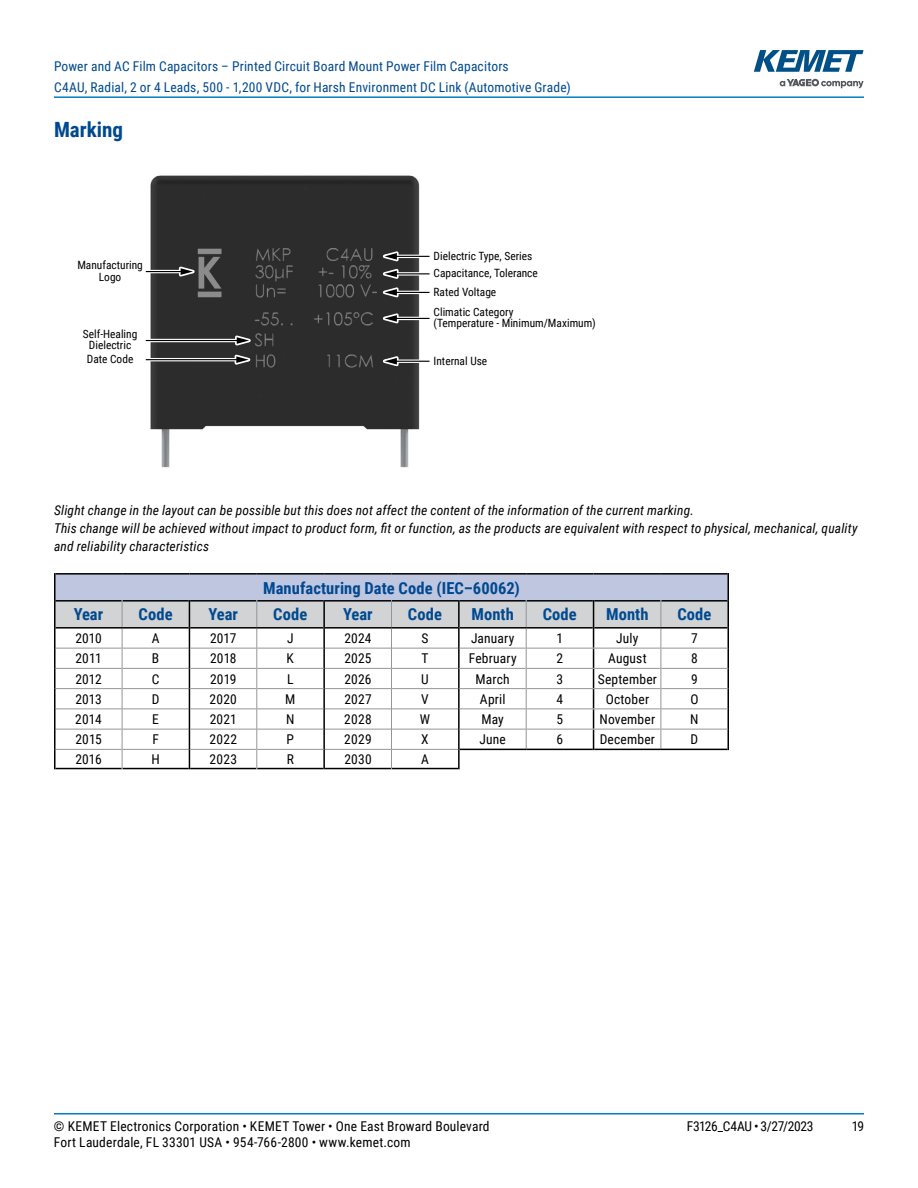
<style>
.page{position:relative;width:918px;height:1188px;background:#fff}
.page>*{position:absolute;margin:0;border:0;box-sizing:border-box;transform-origin:0 0}
.t1{font:700 21px "Roboto Condensed";color:#004990}
.t2{font:700 16.5px "Roboto Condensed";letter-spacing:.005em;color:#004990}
.t3{font:13.5px "Roboto Condensed";letter-spacing:.015em;color:#000}
.t4{font:italic 13.5px/18px "Roboto Condensed";letter-spacing:.01em;color:#000}
.t5{font:13.5px/21px "Roboto Condensed";letter-spacing:.015em;color:#004990}
.t6{font:13.5px "Roboto Condensed";letter-spacing:-.025em;color:#000}
.t7{font:11.4px/11.4px "Roboto Condensed";color:#000;text-align:center}
</style>
<div class="page">
<hr style="left:54px;top:1113px;width:810px;height:2px;background:#007dc3">
<hr style="left:54px;top:96px;width:810px;height:2px;background:#007dc3">
<svg style="left:780px;top:79px;width:84px;height:9px"></svg>
<svg style="left:754px;top:50px;width:110px;height:22px"></svg>
<img style="left:145px;top:175px;width:275px;height:293px">
<hr style="left:146px;top:339px;width:93px;height:3px;background:#fff">
<hr style="left:395px;top:255px;width:35px;height:3px;background:#fff">
<svg style="left:401px;top:272px;width:29px;height:4px"></svg>
<hr style="left:146px;top:270px;width:37px;height:3px;background:#fff">
<hr style="left:395px;top:291px;width:35px;height:3px;background:#fff">
<hr style="left:395px;top:317px;width:35px;height:3px;background:#fff">
<hr style="left:395px;top:360px;width:35px;height:3px;background:#fff">
<hr style="left:146px;top:358px;width:93px;height:3px;background:#fff">
<hr style="left:146px;top:340px;width:93px;height:1px;background:#000">
<hr style="left:395px;top:256px;width:35px;height:1px;background:#000">
<hr style="left:395px;top:273px;width:35px;height:1px;background:#000">
<hr style="left:146px;top:271px;width:37px;height:1px;background:#000">
<svg style="left:176px;top:264px;width:30px;height:15px"></svg>
<hr style="left:395px;top:292px;width:35px;height:1px;background:#000">
<svg style="left:371px;top:249px;width:30px;height:51px;background:#444"></svg>
<hr style="left:395px;top:318px;width:35px;height:1px;background:#000">
<svg style="left:371px;top:311px;width:30px;height:15px"></svg>
<hr style="left:395px;top:361px;width:35px;height:1px;background:#000">
<svg style="left:371px;top:354px;width:30px;height:15px"></svg>
<hr style="left:146px;top:359px;width:93px;height:1px;background:#000">
<svg style="left:232px;top:333px;width:30px;height:34px"></svg>
<hr style="left:54px;top:628px;width:2px;height:20px;background:#000">
<hr style="left:54px;top:648px;width:2px;height:20px;background:#000">
<hr style="left:54px;top:668px;width:2px;height:21px;background:#000">
<hr style="left:54px;top:689px;width:2px;height:20px;background:#000">
<hr style="left:54px;top:709px;width:2px;height:20px;background:#000">
<hr style="left:54px;top:729px;width:2px;height:20px;background:#000">
<hr style="left:54px;top:749px;width:2px;height:20px;background:#000">
<hr style="left:54px;top:601px;width:2px;height:27px;background:#000">
<hr style="left:54px;top:573px;width:2px;height:28px;background:#000">
<svg style="left:55px;top:573px;width:674px;height:196px"></svg>
<hr style="left:594px;top:749px;width:67px;height:1px;background:#000">
<hr style="left:661px;top:749px;width:67px;height:1px;background:#000">
<p class="t5" style="left:54px;top:55px;width:518px">Power and AC Film Capacitors – Printed Circuit Board Mount Power Film Capacitors<br>C4AU, Radial, 2 or 4 Leads, 500 - 1,200 VDC, for Harsh Environment DC Link (Automotive Grade)</p>
<h1 class="t1" style="left:54px;top:115px;width:71px">Marking</h1>
<p class="t7" style="left:434px;top:249px;width:100px">Dielectric Type, Series</p>
<p class="t7" style="left:77px;top:259px;width:67px">Manufacturing<br>Logo</p>
<p class="t7" style="left:434px;top:264px;width:106px;line-height:18.5px;text-align:left">Capacitance, Tolerance<br>Rated Voltage</p>
<p class="t7" style="left:83px;top:328px;width:56px">Self-Healing<br>Dielectric</p>
<p class="t7" style="left:87px;top:353px;width:48px">Date Code</p>
<p class="t7" style="left:434px;top:306px;width:164px;text-align:left">Climatic Category<br>(Temperature - Minimum/Maximum)</p>
<p class="t7" style="left:434px;top:354px;width:55px">Internal Use</p>
<p class="t4" style="left:54px;top:501px;width:805px">Slight change in the layout can be possible but this does not affect the content of the information of the current marking.<br>This change will be achieved without impact to product form, fit or function, as the products are equivalent with respect to physical, mechanical, quality and reliability characteristics</p>
<p class="t2" style="left:263px;top:576px;width:258px">Manufacturing Date Code (IEC–60062)</p>
<p class="t2" style="left:74px;top:603px;width:31px">Year</p>
<p class="t2" style="left:139px;top:603px;width:36px">Code</p>
<p class="t2" style="left:209px;top:603px;width:31px">Year</p>
<p class="t2" style="left:273px;top:603px;width:36px">Code</p>
<p class="t2" style="left:343px;top:603px;width:31px">Year</p>
<p class="t2" style="left:408px;top:603px;width:36px">Code</p>
<p class="t2" style="left:471px;top:603px;width:44px">Month</p>
<p class="t2" style="left:543px;top:603px;width:36px">Code</p>
<p class="t2" style="left:606px;top:603px;width:44px">Month</p>
<p class="t2" style="left:677px;top:603px;width:36px">Code</p>
<p class="t3" style="left:75px;top:629px;width:28px">2010</p>
<p class="t3" style="left:152px;top:629px;width:9px">A</p>
<p class="t3" style="left:210px;top:629px;width:28px">2017</p>
<p class="t3" style="left:287px;top:629px;width:8px">J</p>
<p class="t3" style="left:344px;top:629px;width:29px">2024</p>
<p class="t3" style="left:421px;top:629px;width:8px">S</p>
<p class="t3" style="left:471px;top:629px;width:45px">January</p>
<p class="t3" style="left:556px;top:629px;width:8px">1</p>
<p class="t3" style="left:616px;top:629px;width:24px">July</p>
<p class="t3" style="left:691px;top:629px;width:8px">7</p>
<p class="t3" style="left:75px;top:649px;width:28px">2011</p>
<p class="t3" style="left:152px;top:649px;width:9px">B</p>
<p class="t3" style="left:210px;top:649px;width:28px">2018</p>
<p class="t3" style="left:287px;top:649px;width:9px">K</p>
<p class="t3" style="left:344px;top:649px;width:29px">2025</p>
<p class="t3" style="left:421px;top:649px;width:9px">T</p>
<p class="t3" style="left:469px;top:649px;width:49px">February</p>
<p class="t3" style="left:556px;top:649px;width:8px">2</p>
<p class="t3" style="left:608px;top:649px;width:40px">August</p>
<p class="t3" style="left:691px;top:649px;width:8px">8</p>
<p class="t3" style="left:75px;top:669px;width:28px">2012</p>
<p class="t3" style="left:152px;top:669px;width:9px">C</p>
<p class="t3" style="left:210px;top:669px;width:28px">2019</p>
<p class="t3" style="left:287px;top:669px;width:8px">L</p>
<p class="t3" style="left:344px;top:669px;width:29px">2026</p>
<p class="t3" style="left:421px;top:669px;width:9px">U</p>
<p class="t3" style="left:476px;top:669px;width:36px">March</p>
<p class="t3" style="left:556px;top:669px;width:8px">3</p>
<p class="t3" style="left:598px;top:669px;width:61px">September</p>
<p class="t3" style="left:691px;top:669px;width:8px">9</p>
<p class="t3" style="left:75px;top:690px;width:28px">2013</p>
<p class="t3" style="left:152px;top:690px;width:9px">D</p>
<p class="t3" style="left:210px;top:690px;width:29px">2020</p>
<p class="t3" style="left:285px;top:690px;width:12px">M</p>
<p class="t3" style="left:344px;top:690px;width:29px">2027</p>
<p class="t3" style="left:421px;top:690px;width:9px">V</p>
<p class="t3" style="left:480px;top:690px;width:27px">April</p>
<p class="t3" style="left:556px;top:690px;width:8px">4</p>
<p class="t3" style="left:606px;top:690px;width:45px">October</p>
<p class="t3" style="left:690px;top:690px;width:10px">O</p>
<p class="t3" style="left:75px;top:710px;width:28px">2014</p>
<p class="t3" style="left:152px;top:710px;width:8px">E</p>
<p class="t3" style="left:210px;top:710px;width:29px">2021</p>
<p class="t3" style="left:286px;top:710px;width:10px">N</p>
<p class="t3" style="left:344px;top:710px;width:29px">2028</p>
<p class="t3" style="left:420px;top:710px;width:12px">W</p>
<p class="t3" style="left:481px;top:710px;width:24px">May</p>
<p class="t3" style="left:556px;top:710px;width:8px">5</p>
<p class="t3" style="left:600px;top:710px;width:57px">November</p>
<p class="t3" style="left:690px;top:710px;width:10px">N</p>
<p class="t3" style="left:75px;top:730px;width:28px">2015</p>
<p class="t3" style="left:152px;top:730px;width:8px">F</p>
<p class="t3" style="left:210px;top:730px;width:29px">2022</p>
<p class="t3" style="left:287px;top:730px;width:9px">P</p>
<p class="t3" style="left:344px;top:730px;width:29px">2029</p>
<p class="t3" style="left:421px;top:730px;width:9px">X</p>
<p class="t3" style="left:479px;top:730px;width:28px">June</p>
<p class="t3" style="left:556px;top:730px;width:8px">6</p>
<p class="t3" style="left:600px;top:730px;width:57px">December</p>
<p class="t3" style="left:691px;top:730px;width:9px">D</p>
<p class="t3" style="left:75px;top:750px;width:28px">2016</p>
<p class="t3" style="left:151px;top:750px;width:10px">H</p>
<p class="t3" style="left:210px;top:750px;width:29px">2023</p>
<p class="t3" style="left:287px;top:750px;width:9px">R</p>
<p class="t3" style="left:344px;top:750px;width:29px">2030</p>
<p class="t3" style="left:421px;top:750px;width:9px">A</p>
<p class="t3" style="left:54px;top:1116px;width:437px">© KEMET Electronics Corporation • KEMET Tower • One East Broward Boulevard</p>
<p class="t6" style="left:687px;top:1116px;width:128px">F3126_C4AU • 3/27/2023</p>
<p class="t3" style="left:852px;top:1116px;width:14px">19</p>
<p class="t3" style="left:54px;top:1133px;width:358px">Fort Lauderdale, FL 33301 USA • 954-766-2800 • www.kemet.com</p>
</div>
